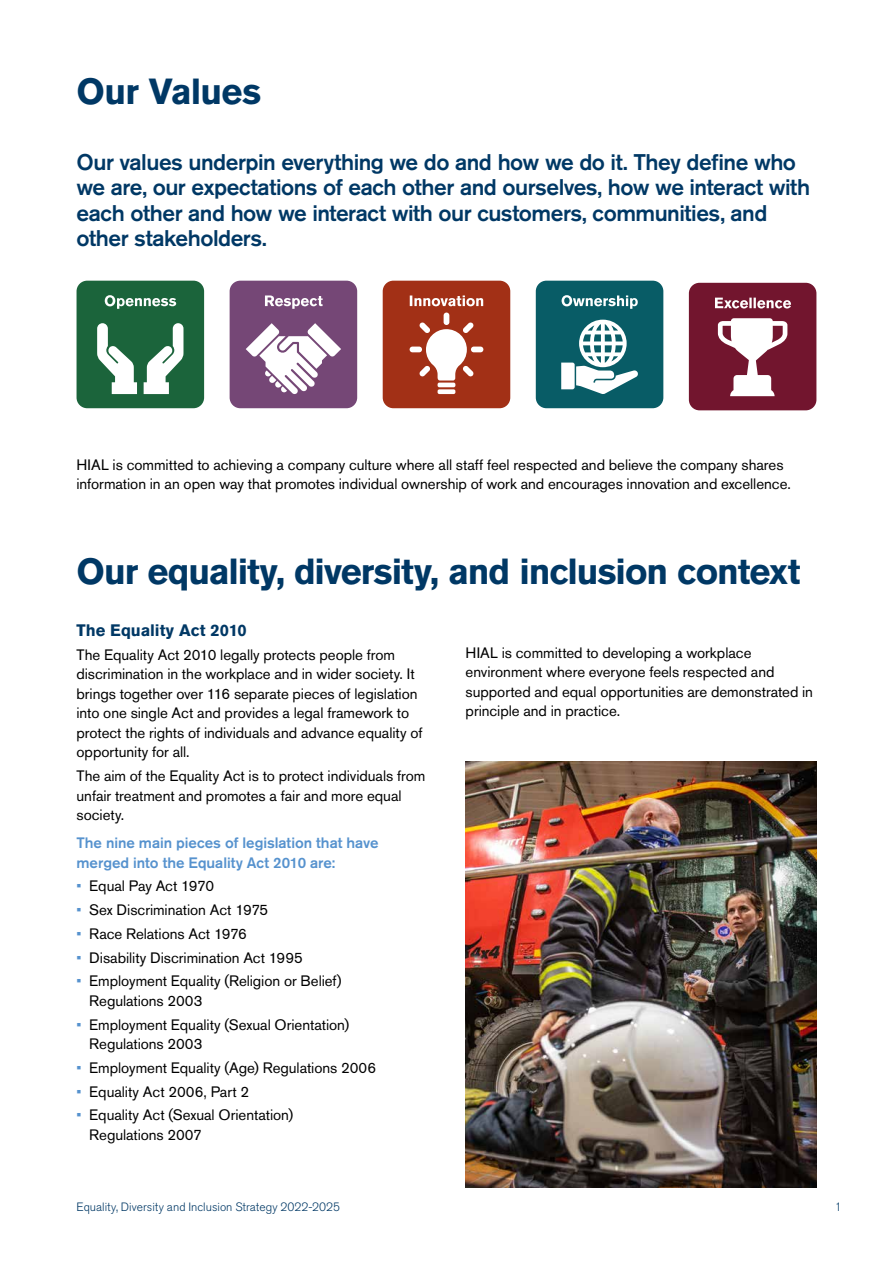
<style>
.page{position:relative;width:893px;height:1263px;background:#fff}
.page>*{position:absolute;margin:0;border:0;box-sizing:border-box;transform-origin:0 0}
.t1{font:700 36px "Akzidenz Grotesk Std";letter-spacing:-.03em;color:#003865}
.t2{font:500 22.5px/25.5px "Akzidenz Grotesk Std";letter-spacing:-.02em;color:#003865}
.t3{font:700 16.5px "Akzidenz Grotesk Std";color:#003865}
.t4{font:15px/19.5px "Akzidenz Grotesk Std";letter-spacing:-.005em;color:#000}
.t5{font:500 15px/19.5px "Akzidenz Grotesk Std";color:#5692ce}
.t6{font:300 12px "Akzidenz Grotesk Std";letter-spacing:.005em;color:#003865}
.s1{color:#5692ce}
</style>
<div class="page">
<div style="left:77px;top:281px;width:127px;height:127px;background:#1b643b;border-radius:11px"></div>
<svg style="left:97px;top:323px;width:40px;height:71px"></svg>
<svg style="left:144px;top:323px;width:39px;height:71px"></svg>
<svg style="left:105px;top:295px;width:71px;height:14px"></svg>
<div style="left:230px;top:281px;width:127px;height:127px;background:#754776;border-radius:11px"></div>
<svg style="left:246px;top:323px;width:95px;height:71px"></svg>
<svg style="left:265px;top:295px;width:58px;height:14px"></svg>
<div style="left:383px;top:281px;width:127px;height:127px;background:#a23016;border-radius:11px"></div>
<hr style="left:438px;top:383px;width:17px;height:4px;background:#fff;border-radius:2px">
<div style="left:438px;top:389px;width:17px;height:5px;background:#fff;border-radius:2px"></div>
<div style="left:410px;top:347px;width:12px;height:5px;background:#fff;border-radius:3px"></div>
<div style="left:471px;top:347px;width:12px;height:5px;background:#fff;border-radius:3px"></div>
<div style="left:444px;top:313px;width:5px;height:12px;background:#fff;border-radius:3px"></div>
<svg style="left:419px;top:322px;width:55px;height:58px"></svg>
<svg style="left:410px;top:295px;width:73px;height:11px"></svg>
<div style="left:536px;top:281px;width:127px;height:127px;background:#085c66;border-radius:11px"></div>
<svg style="left:561px;top:320px;width:77px;height:74px"></svg>
<svg style="left:562px;top:295px;width:76px;height:14px"></svg>
<div style="left:689px;top:283px;width:127px;height:127px;background:#72152e;border-radius:11px"></div>
<svg style="left:718px;top:318px;width:69px;height:78px"></svg>
<svg style="left:715px;top:298px;width:76px;height:10px"></svg>
<img style="left:466px;top:761px;width:350px;height:427px">
<h1 class="t1" style="left:77px;top:70px;width:186px">Our Values</h1>
<h2 class="t2" style="left:77px;top:149px;width:735px">Our values underpin everything we do and how we do it. They define who we are, our expectations of each other and ourselves, how we interact with each other and how we interact with our customers, communities, and other stakeholders.</h2>
<p class="t4" style="left:77px;top:455px;width:716px">HIAL is committed to achieving a company culture where all staff feel respected and believe the company shares information in an open way that promotes individual ownership of work and encourages innovation and excellence.</p>
<h1 class="t1" style="left:77px;top:551px;width:725px">Our equality, diversity, and inclusion context</h1>
<p class="t3" style="left:77px;top:621px;width:172px">The Equality Act 2010</p>
<p class="t4" style="left:77px;top:645px;width:347px">The Equality Act 2010 legally protects people from discrimination in the workplace and in wider society. It brings together over 116 separate pieces of legislation into one single Act and provides a legal framework to protect the rights of individuals and advance equality of opportunity for all.</p>
<p class="t4" style="left:77px;top:766px;width:350px">The aim of the Equality Act is to protect individuals from unfair treatment and promotes a fair and more equal society.</p>
<p class="t5" style="left:77px;top:833px;width:303px">The nine main pieces of legislation that have merged into the Equality Act 2010 are:</p>
<p class="t4" style="left:77px;top:876px;width:139px"><span class="s1">•</span> Equal Pay Act 1970</p>
<p class="t4" style="left:77px;top:900px;width:193px"><span class="s1">•</span> Sex Discrimination Act 1975</p>
<p class="t4" style="left:77px;top:924px;width:172px"><span class="s1">•</span> Race Relations Act 1976</p>
<p class="t4" style="left:77px;top:947px;width:228px"><span class="s1">•</span> Disability Discrimination Act 1995</p>
<p class="t4" style="left:89px;top:971px;width:254px;text-indent:-13px"><span class="s1">•</span> Employment Equality (Religion or Belief)<br>Regulations 2003</p>
<p class="t4" style="left:89px;top:1014px;width:261px;text-indent:-13px"><span class="s1">•</span> Employment Equality (Sexual Orientation)<br>Regulations 2003</p>
<p class="t4" style="left:77px;top:1058px;width:301px"><span class="s1">•</span> Employment Equality (Age) Regulations 2006</p>
<p class="t4" style="left:77px;top:1081px;width:174px"><span class="s1">•</span> Equality Act 2006, Part 2</p>
<p class="t4" style="left:89px;top:1105px;width:205px;text-indent:-13px"><span class="s1">•</span> Equality Act (Sexual Orientation)<br>Regulations 2007</p>
<p class="t4" style="left:466px;top:642px;width:349px">HIAL is committed to developing a workplace environment where everyone feels respected and supported and equal opportunities are demonstrated in principle and in practice.</p>
<p class="t6" style="left:77px;top:1200px;width:265px">Equality, Diversity and Inclusion Strategy 2022-2025</p>
<p class="t6" style="left:835px;top:1200px;width:8px">1</p>
</div>
